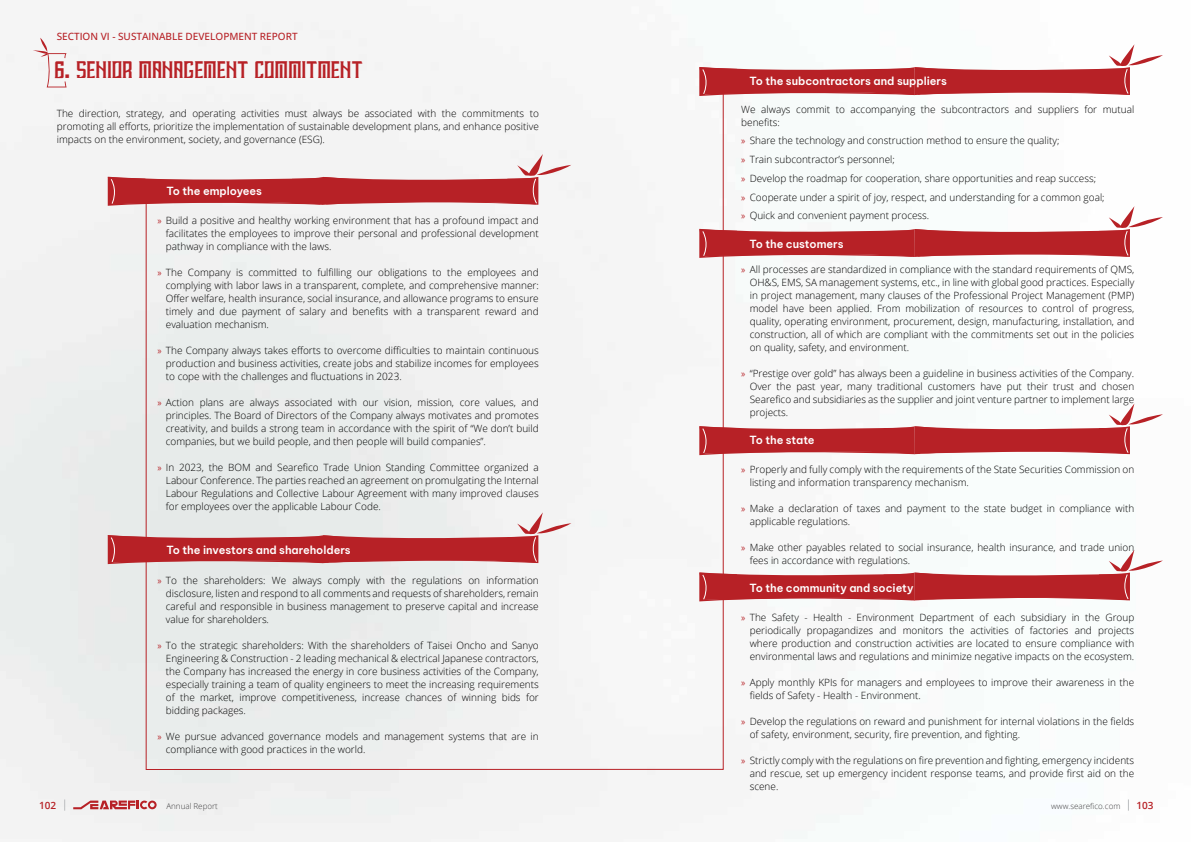
<style>
.page{position:relative;width:1191px;height:842px;background:#fff}
.page>*{position:absolute;margin:0;border:0;box-sizing:border-box;transform-origin:0 0}
.t1{font:24px "SVN Rebahan Regular";color:#b72126}
.t2{font:600 11px "Be Vietnam Pro";letter-spacing:-.005em;color:#fff}
.t3{font:300 10px/13px "Open Sans";color:#000;text-align:justify}
.t4{font:500 10px "Open Sans";color:#b72126}
.t5{font:600 10px "Open Sans";color:#b72126}
.t6{font:300 8px "Open Sans";color:#414042}
.s1{font-family:"Myriad Pro";font-weight:400;color:#b72126}
</style>
<div class="page">
<img style="left:0;top:14px;width:1129px;height:828px">
<svg style="left:33px;top:38px;width:34px;height:49px"></svg>
<svg style="left:108px;top:154px;width:38px;height:52px"></svg>
<svg style="left:108px;top:512px;width:38px;height:52px;background:#ce8385"></svg>
<svg style="left:146px;top:72px;width:577px;height:698px"></svg>
<svg style="left:699px;top:44px;width:464px;height:52px"></svg>
<svg style="left:699px;top:206px;width:464px;height:52px"></svg>
<svg style="left:699px;top:403px;width:464px;height:52px"></svg>
<svg style="left:699px;top:550px;width:464px;height:51px"></svg>
<svg style="left:73px;top:800px;width:84px;height:9px"></svg>
<svg style="left:64px;top:799px;width:1px;height:12px"></svg>
<svg style="left:1127px;top:799px;width:1px;height:12px"></svg>
<p class="t4" style="left:57px;top:29px;width:242px">SECTION VI - SUSTAINABLE DEVELOPMENT REPORT</p>
<h1 class="t1" style="left:55px;top:54px;width:310px">6. SENIOR MANAGEMENT COMMITMENT</h1>
<p class="t3" style="left:57px;top:107px;width:483px">The direction, strategy, and operating activities must always be associated with the commitments to promoting all efforts, prioritize the implementation of sustainable development plans, and enhance positive impacts on the environment, society, and governance (ESG).</p>
<p class="t2" style="left:166px;top:182px;width:97px">To the employees</p>
<p class="t3" style="left:166px;top:214px;width:374px;text-indent:-8px"><span class="s1">»</span> Build a positive and healthy working environment that has a profound impact and facilitates the employees to improve their personal and professional development pathway in compliance with the laws.</p>
<p class="t3" style="left:166px;top:266px;width:374px;text-indent:-8px"><span class="s1">»</span> The Company is committed to fulfilling our obligations to the employees and complying with labor laws in a transparent, complete, and comprehensive manner:<br>Offer welfare, health insurance, social insurance, and allowance programs to ensure timely and due payment of salary and benefits with a transparent reward and evaluation mechanism.</p>
<p class="t3" style="left:166px;top:344px;width:374px;text-indent:-8px"><span class="s1">»</span> The Company always takes efforts to overcome difficulties to maintain continuous production and business activities, create jobs and stabilize incomes for employees to cope with the challenges and fluctuations in 2023.</p>
<p class="t3" style="left:166px;top:396px;width:374px;text-indent:-8px"><span class="s1">»</span> Action plans are always associated with our vision, mission, core values, and principles. The Board of Directors of the Company always motivates and promotes creativity, and builds a strong team in accordance with the spirit of “We don’t build companies, but we build people, and then people will build companies”.</p>
<p class="t3" style="left:166px;top:461px;width:374px;text-indent:-8px"><span class="s1">»</span> In 2023, the BOM and Searefico Trade Union Standing Committee organized a Labour Conference. The parties reached an agreement on promulgating the Internal Labour Regulations and Collective Labour Agreement with many improved clauses for employees over the applicable Labour Code.</p>
<p class="t2" style="left:166px;top:541px;width:186px">To the investors and shareholders</p>
<p class="t3" style="left:166px;top:573px;width:374px;text-indent:-8px"><span class="s1">»</span> To the shareholders: We always comply with the regulations on information disclosure, listen and respond to all comments and requests of shareholders, remain careful and responsible in business management to preserve capital and increase value for shareholders.</p>
<p class="t3" style="left:166px;top:638px;width:374px;text-indent:-8px"><span class="s1">»</span> To the strategic shareholders: With the shareholders of Taisei Oncho and Sanyo Engineering &amp; Construction - 2 leading mechanical &amp; electrical Japanese contractors, the Company has increased the energy in core business activities of the Company, especially training a team of quality engineers to meet the increasing requirements of the market, improve competitiveness, increase chances of winning bids for bidding packages.</p>
<p class="t3" style="left:166px;top:729px;width:374px;text-indent:-8px"><span class="s1">»</span> We pursue advanced governance models and management systems that are in compliance with good practices in the world.</p>
<p class="t2" style="left:749px;top:72px;width:199px">To the subcontractors and suppliers</p>
<p class="t3" style="left:741px;top:102px;width:394px">We always commit to accompanying the subcontractors and suppliers for mutual benefits:</p>
<p class="t3" style="left:741px;top:131px;width:365px;line-height:18.7px;text-align:left"><span class="s1">»</span> Share the technology and construction method to ensure the quality;<br><span class="s1">»</span> Train subcontractor’s personnel;<br><span class="s1">»</span> Develop the roadmap for cooperation, share opportunities and reap success;<br><span class="s1">»</span> Cooperate under a spirit of joy, respect, and understanding for a common goal; <span class="s1">»</span> Quick and convenient payment process.</p>
<p class="t2" style="left:749px;top:234px;width:96px">To the customers</p>
<p class="t3" style="left:749px;top:263px;width:386px;text-indent:-8px"><span class="s1">»</span> All processes are standardized in compliance with the standard requirements of QMS, OH&amp;S, EMS, SA management systems, etc., in line with global good practices. Especially in project management, many clauses of the Professional Project Management (PMP) model have been applied. From mobilization of resources to control of progress, quality, operating environment, procurement, design, manufacturing, installation, and construction, all of which are compliant with the commitments set out in the policies on quality, safety, and environment.</p>
<p class="t3" style="left:749px;top:367px;width:386px;text-indent:-8px"><span class="s1">»</span> “Prestige over gold” has always been a guideline in business activities of the Company.<br>Over the past year, many traditional customers have put their trust and chosen Searefico and subsidiaries as the supplier and joint venture partner to implement large projects.</p>
<p class="t2" style="left:749px;top:431px;width:67px">To the state</p>
<p class="t3" style="left:749px;top:462px;width:386px;text-indent:-8px"><span class="s1">»</span> Properly and fully comply with the requirements of the State Securities Commission on listing and information transparency mechanism.</p>
<p class="t3" style="left:749px;top:501px;width:386px;text-indent:-8px"><span class="s1">»</span> Make a declaration of taxes and payment to the state budget in compliance with applicable regulations.</p>
<p class="t3" style="left:749px;top:540px;width:386px;text-indent:-8px"><span class="s1">»</span> Make other payables related to social insurance, health insurance, and trade union fees in accordance with regulations.</p>
<p class="t2" style="left:749px;top:578px;width:166px">To the community and society</p>
<p class="t3" style="left:749px;top:610px;width:386px;text-indent:-8px"><span class="s1">»</span> The Safety - Health - Environment Department of each subsidiary in the Group periodically propagandizes and monitors the activities of factories and projects where production and construction activities are located to ensure compliance with environmental laws and regulations and minimize negative impacts on the ecosystem.</p>
<p class="t3" style="left:749px;top:675px;width:386px;text-indent:-8px"><span class="s1">»</span> Apply monthly KPIs for managers and employees to improve their awareness in the fields of Safety - Health - Environment.</p>
<p class="t3" style="left:749px;top:714px;width:386px;text-indent:-8px"><span class="s1">»</span> Develop the regulations on reward and punishment for internal violations in the fields of safety, environment, security, fire prevention, and fighting.</p>
<p class="t3" style="left:749px;top:753px;width:386px;text-indent:-8px"><span class="s1">»</span> Strictly comply with the regulations on fire prevention and fighting, emergency incidents and rescue, set up emergency incident response teams, and provide first aid on the scene.</p>
<p class="t5" style="left:39px;top:799px;width:19px">102</p>
<p class="t6" style="left:166px;top:801px;width:53px">Annual Report</p>
<p class="t6" style="left:1051px;top:801px;width:71px">www.searefico.com</p>
<p class="t5" style="left:1136px;top:799px;width:19px">103</p>
</div>
